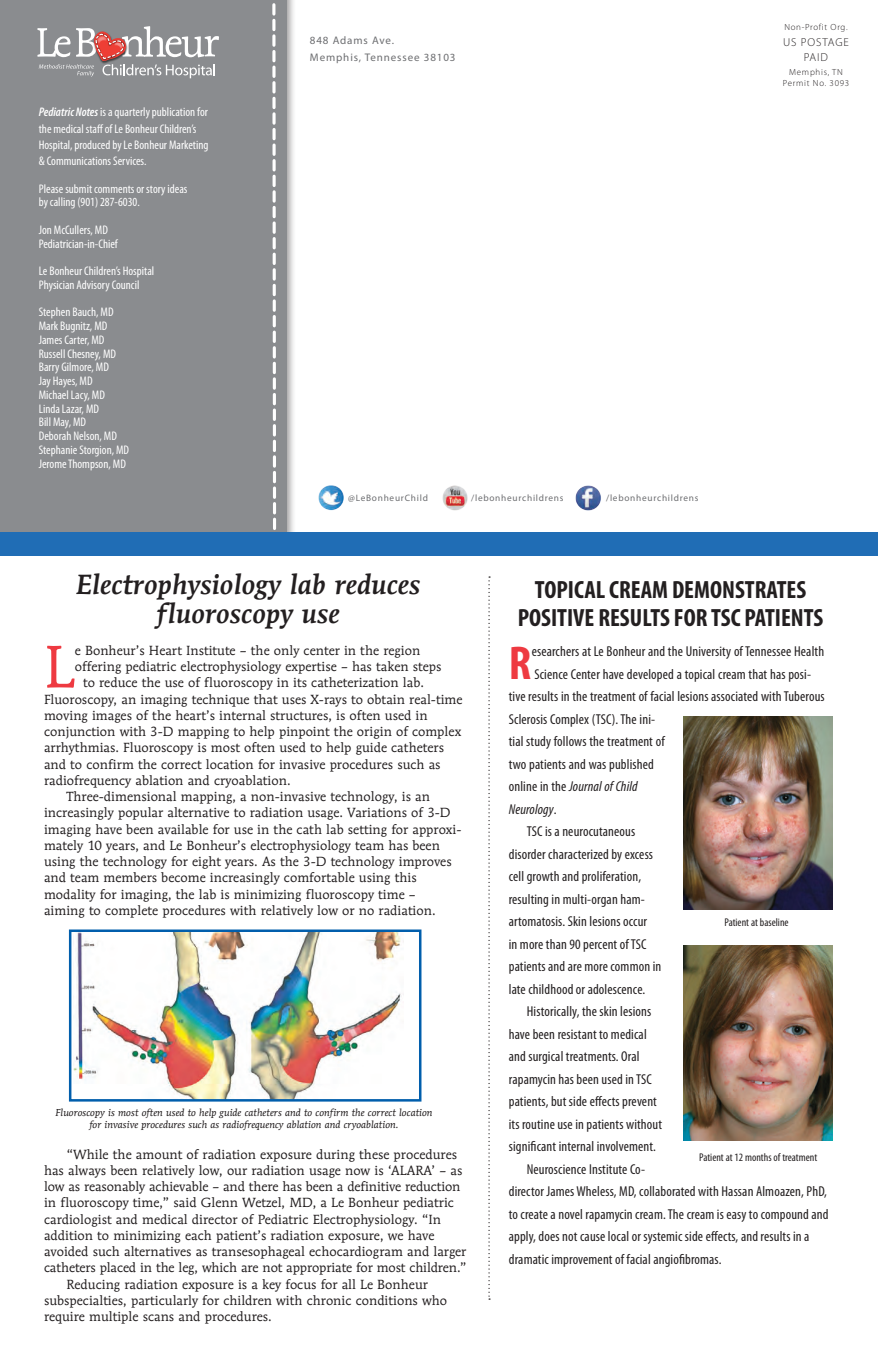
<style>
.page{position:relative;width:878px;height:1350px;background:#fff}
.page>*{position:absolute;margin:0;border:0;box-sizing:border-box;transform-origin:0 0}
.t1{font:59.25px "Mendoza Roman";color:#ee3a41}
.t2{font:700 condensed 47.75px "Myriad Pro";color:#ee3a41}
.t3{font:italic 500 27.5px/28.8px "Mendoza Roman";color:#231f20;text-align:center}
.t4{font:700 condensed 25px/27.5px "Myriad Pro";color:#231f20;text-align:center}
.t5{font:condensed 14.38px "Myriad Pro";letter-spacing:.01em;color:#231f20}
.t6{font:italic condensed 14.38px "Myriad Pro";letter-spacing:.01em;color:#231f20}
.t7{font:13.12px "Mendoza Roman";color:#231f20}
.t8{font:condensed 12.5px/13.8px "Myriad Pro";color:#fff}
.t9{font:300 11.5px/15.8px "Myriad Pro";letter-spacing:.08em;color:#231f20;text-align:center}
.t10{font:condensed 11.25px "Myriad Pro";color:#231f20}
.t11{font:11px/16.5px "Myriad Pro";letter-spacing:.08em;color:#6c6d70}
.t12{font:italic 10px/12.5px "Mendoza Roman";color:#231f20;text-align:center}
.t13{font:9.38px "Myriad Pro";letter-spacing:.08em;color:#6c6d70}
.t14{font:300 8.88px/11.4px "Myriad Pro";letter-spacing:.08em;color:#231f20;text-align:center}
.s1{font-weight:600;font-style:italic}
.s2{font-style:normal}
</style>
<div class="page">
<svg style="left:68px;top:576px;width:765px;height:724px"></svg>
<div style="left:0;top:0;width:296px;height:545px;background:#231f20;opacity:.45"></div>
<div style="left:0;top:0;width:286px;height:535px;background:#8a8c8f"></div>
<svg style="left:272px;top:3px;width:5px;height:527px"></svg>
<svg style="left:37px;top:26px;width:182px;height:52px"></svg>
<img style="left:318px;top:485px;width:26px;height:26px">
<img style="left:442px;top:485px;width:26px;height:26px">
<img style="left:575px;top:485px;width:26px;height:26px">
<div style="left:0;top:533px;width:878px;height:23px;background:#206db5"></div>
<img style="left:683px;top:946px;width:149px;height:194px">
<p class="t8" style="left:39px;top:104px;width:171px;line-height:16.2px"><span class="s1">Pediatric Notes</span> is a quarterly publication for the medical staff of Le Bonheur Children’s Hospital, produced by Le Bonheur Marketing &amp; Communications Services.</p>
<p class="t8" style="left:39px;top:182px;width:150px">Please submit comments or story ideas by calling (901) 287-6030.</p>
<p class="t8" style="left:39px;top:223px;width:81px">Jon McCullers, MD<br>Pediatrician-in-Chief</p>
<p class="t8" style="left:39px;top:264px;width:117px">Le Bonheur Children’s Hospital<br>Physician Advisory Council</p>
<p class="t8" style="left:39px;top:305px;width:92px">Stephen Bauch, MD<br>Mark Bugnitz, MD<br>James Carter, MD<br>Russell Chesney, MD<br>Barry Gilmore, MD<br>Jay Hayes, MD<br>Michael Lacy, MD<br>Linda Lazar, MD<br>Bill May, MD<br>Deborah Nelson, MD<br>Stephanie Storgion, MD<br>Jerome Thompson, MD</p>
<p class="t11" style="left:310px;top:32px;width:147px">848 Adams Ave.<br>Memphis, Tennessee 38103</p>
<p class="t14" style="left:784px;top:21px;width:65px">Non-Profit Org.</p>
<p class="t9" style="left:783px;top:34px;width:67px">US POSTAGE<br>PAID</p>
<p class="t14" style="left:782px;top:66px;width:68px">Memphis, TN<br>Permit No. 3093</p>
<p class="t13" style="left:348px;top:492px;width:81px">@LeBonheurChild</p>
<p class="t13" style="left:471px;top:492px;width:94px">/lebonheurchildrens</p>
<p class="t13" style="left:606px;top:492px;width:94px">/lebonheurchildrens</p>
<h3 class="t3" style="left:76px;top:570px;width:346px">Electrophysiology lab reduces fluoroscopy use</h3>
<h1 class="t1" style="left:44px;top:630px;width:32px">L</h1>
<p class="t7" style="left:75px;top:642px;width:347px">e Bonheur’s Heart Institute – the only center in the region</p>
<p class="t7" style="left:75px;top:659px;width:368px">offering pediatric electrophysiology expertise – has taken steps</p>
<p class="t7" style="left:83px;top:675px;width:342px">to reduce the use of fluoroscopy in its catheterization lab.</p>
<p class="t7" style="left:44px;top:691px;width:420px">Fluoroscopy, an imaging technique that uses X-rays to obtain real-time</p>
<p class="t7" style="left:44px;top:707px;width:385px">moving images of the heart’s internal structures, is often used in</p>
<p class="t7" style="left:44px;top:724px;width:419px">conjunction with 3-D mapping to help pinpoint the origin of complex</p>
<p class="t7" style="left:44px;top:740px;width:401px">arrhythmias. Fluoroscopy is most often used to help guide catheters</p>
<p class="t7" style="left:44px;top:756px;width:398px">and to confirm the correct location for invasive procedures such as</p>
<p class="t7" style="left:44px;top:772px;width:248px">radiofrequency ablation and cryoablation.</p>
<p class="t7" style="left:67px;top:789px;width:365px">Three-dimensional mapping, a non-invasive technology, is an</p>
<p class="t7" style="left:44px;top:805px;width:408px">increasingly popular alternative to radiation usage. Variations of 3-D</p>
<p class="t7" style="left:44px;top:821px;width:419px">imaging have been available for use in the cath lab setting for approxi-</p>
<p class="t7" style="left:44px;top:837px;width:397px">mately 10 years, and Le Bonheur’s electrophysiology team has been</p>
<p class="t7" style="left:44px;top:854px;width:409px">using the technology for eight years. As the 3-D technology improves</p>
<p class="t7" style="left:44px;top:870px;width:374px">and team members become increasingly comfortable using this</p>
<p class="t7" style="left:44px;top:886px;width:373px">modality for imaging, the lab is minimizing fluoroscopy time –</p>
<p class="t7" style="left:44px;top:902px;width:393px">aiming to complete procedures with relatively low or no radiation.</p>
<p class="t12" style="left:56px;top:1106px;width:378px">Fluoroscopy is most often used to help guide catheters and to confirm the correct location for invasive procedures such as radiofrequency ablation and cryoablation.</p>
<p class="t7" style="left:67px;top:1146px;width:392px">“While the amount of radiation exposure during these procedures</p>
<p class="t7" style="left:44px;top:1162px;width:420px">has always been relatively low, our radiation usage now is ‘ALARA’ – as</p>
<p class="t7" style="left:44px;top:1179px;width:418px">low as reasonably achievable – and there has been a definitive reduction</p>
<p class="t7" style="left:44px;top:1195px;width:411px">in fluoroscopy time,” said Glenn Wetzel, MD, a Le Bonheur pediatric</p>
<p class="t7" style="left:44px;top:1211px;width:398px">cardiologist and medical director of Pediatric Electrophysiology. “In</p>
<p class="t7" style="left:44px;top:1227px;width:392px">addition to minimizing each patient’s radiation exposure, we have</p>
<p class="t7" style="left:44px;top:1244px;width:424px">avoided such alternatives as transesophageal echocardiogram and larger</p>
<p class="t7" style="left:44px;top:1260px;width:424px">catheters placed in the leg, which are not appropriate for most children.”</p>
<p class="t7" style="left:67px;top:1276px;width:363px">Reducing radiation exposure is a key focus for all Le Bonheur</p>
<p class="t7" style="left:44px;top:1292px;width:404px">subspecialties, particularly for children with chronic conditions who</p>
<p class="t7" style="left:44px;top:1309px;width:229px">require multiple scans and procedures.</p>
<h3 class="t4" style="left:517px;top:576px;width:305px">TOPICAL CREAM DEMONSTRATES<br>POSITIVE RESULTS FOR TSC PATIENTS</h3>
<h2 class="t2" style="left:508px;top:633px;width:21px">R</h2>
<p class="t5" style="left:531px;top:643px;width:294px">esearchers at Le Bonheur and the University of Tennessee Health</p>
<p class="t5" style="left:534px;top:665px;width:278px">Science Center have developed a topical cream that has posi-</p>
<p class="t5" style="left:508px;top:688px;width:317px">tive results in the treatment of facial lesions associated with Tuberous</p>
<p class="t5" style="left:508px;top:710px;width:148px">Sclerosis Complex (TSC). The ini-</p>
<p class="t5" style="left:508px;top:733px;width:157px">tial study follows the treatment of</p>
<p class="t5" style="left:508px;top:755px;width:147px">two patients and was published</p>
<p class="t6" style="left:508px;top:778px;width:130px"><span class="s2">online in the</span> Journal of Child</p>
<p class="t6" style="left:508px;top:800px;width:49px">Neurology<span class="s2">.</span></p>
<p class="t5" style="left:526px;top:823px;width:110px">TSC is a neurocutaneous</p>
<p class="t5" style="left:508px;top:845px;width:146px">disorder characterized by excess</p>
<p class="t5" style="left:508px;top:868px;width:134px">cell growth and proliferation,</p>
<p class="t5" style="left:508px;top:890px;width:137px">resulting in multi-organ ham-</p>
<p class="t5" style="left:508px;top:913px;width:140px">artomatosis. Skin lesions occur</p>
<p class="t5" style="left:508px;top:935px;width:139px">in more than 90 percent of TSC</p>
<p class="t5" style="left:508px;top:958px;width:154px">patients and are more common in</p>
<p class="t5" style="left:508px;top:980px;width:138px">late childhood or adolescence.</p>
<p class="t5" style="left:526px;top:1003px;width:126px">Historically, the skin lesions</p>
<p class="t5" style="left:508px;top:1025px;width:139px">have been resistant to medical</p>
<p class="t5" style="left:508px;top:1048px;width:132px">and surgical treatments. Oral</p>
<p class="t5" style="left:508px;top:1070px;width:144px">rapamycin has been used in TSC</p>
<p class="t5" style="left:508px;top:1093px;width:150px">patients, but side effects prevent</p>
<p class="t5" style="left:508px;top:1115px;width:155px">its routine use in patients without</p>
<p class="t5" style="left:508px;top:1138px;width:149px">significant internal involvement.</p>
<p class="t5" style="left:526px;top:1160px;width:120px">Neuroscience Institute Co-</p>
<p class="t5" style="left:508px;top:1183px;width:320px">director James Wheless, MD, collaborated with Hassan Almoazen, PhD,</p>
<p class="t5" style="left:508px;top:1205px;width:321px">to create a novel rapamycin cream. The cream is easy to compound and</p>
<p class="t5" style="left:508px;top:1228px;width:302px">apply, does not cause local or systemic side effects, and results in a</p>
<p class="t5" style="left:508px;top:1250px;width:214px">dramatic improvement of facial angiofibromas.</p>
<p class="t10" style="left:724px;top:916px;width:66px">Patient at baseline</p>
<p class="t10" style="left:699px;top:1151px;width:120px">Patient at 12 months of treatment</p>
</div>
